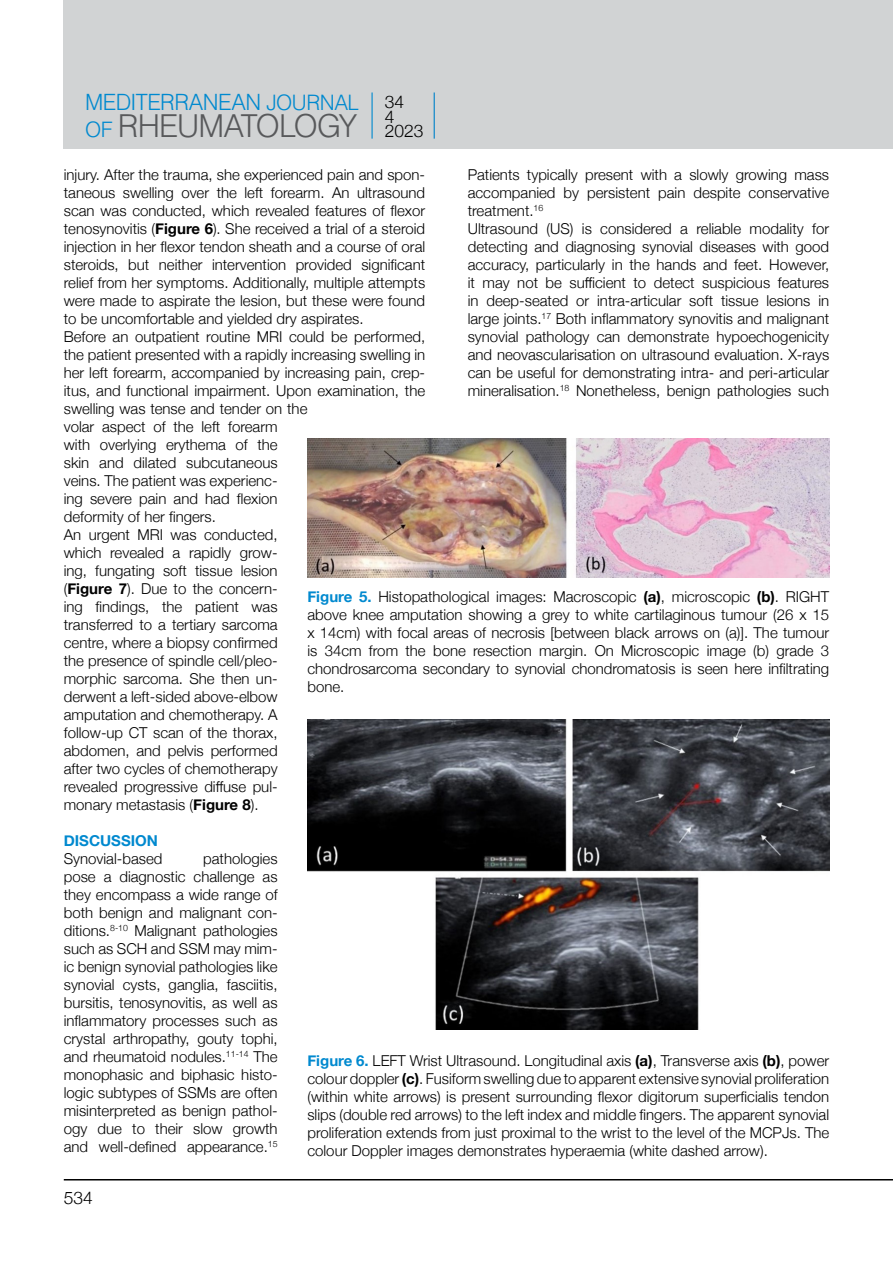
<style>
.page{position:relative;width:893px;height:1263px;background:#fff}
.page>*{position:absolute;margin:0;border:0;box-sizing:border-box;transform-origin:0 0}
.t1{font:31.2px "UB Helvetica Light";letter-spacing:-.025em;color:#58595b}
.t2{font:22.2px "UB Helvetica Light";letter-spacing:-.02em;color:#0089cf}
.t3{font:300 17.4px/15px "Helvetica Neue";color:#000}
.t4{font:300 15px/18px "Helvetica Neue";color:#000;text-align:justify}
.t5{font:700 15px "Helvetica Neue";color:#0089cf}
.s1{font-size:21px}
.s2{font-size:21px;color:#0089cf}
.s3{font-weight:700}
.s4{font-weight:700;color:#0089cf}
</style>
<div class="page">
<hr style="left:64px;top:1179px;width:829px;height:1px;background:#000">
<div style="left:64px;top:0;width:829px;height:149px;background:#d1d3d4"></div>
<hr style="left:371px;top:92px;width:2px;height:47px;background:#0089cf">
<hr style="left:434px;top:92px;width:1px;height:47px;background:#0081c9">
<img style="left:307px;top:439px;width:522px;height:138px">
<img style="left:307px;top:720px;width:522px;height:310px">
<h2 class="t2" style="left:85px;top:89px;width:275px">MEDITERRANEAN <span class="s1">JOURNAL</span></h2>
<h1 class="t1" style="left:85px;top:107px;width:273px"><span class="s2">OF</span> RHEUMATOLOGY</h1>
<p class="t3" style="left:385px;top:93px;width:40px">34<br>4<br>2023</p>
<p class="t4" style="left:64px;top:165px;width:363px;text-align:left">injury. After the trauma, she experienced pain and spon&shy;taneous swelling over the left forearm. An ultrasound scan was conducted, which revealed features of flexor tenosynovitis (<span class="s3">Figure 6</span>). She received a trial of a steroid injection in her flexor tendon sheath and a course of oral steroids, but neither intervention provided significant relief from her symptoms. Additionally, multiple attempts were made to aspirate the lesion, but these were found to be uncomfortable and yielded dry aspirates.<br>Before an outpatient routine MRI could be performed, the patient presented with a rapidly increasing swelling in her left forearm, accompanied by increasing pain, crep&shy;itus, and functional impairment. Upon examination, the swelling was tense and tender on the<br>volar aspect of the left forearm<br>with overlying erythema of the<br>skin and dilated subcutaneous<br>veins. The patient was experienc-<br>ing severe pain and had flexion<br>deformity of her fingers.<br>An urgent MRI was conducted,<br>which revealed a rapidly grow-<br>ing, fungating soft tissue lesion<br>(<span class="s3">Figure 7</span>). Due to the concern-<br>ing findings, the patient was<br>transferred to a tertiary sarcoma<br>centre, where a biopsy confirmed<br>the presence of spindle cell/pleo-<br>morphic sarcoma. She then un-<br>derwent a left-sided above-elbow<br>amputation and chemotherapy. A<br>follow-up CT scan of the thorax,<br>abdomen, and pelvis performed<br>after two cycles of chemotherapy<br>revealed progressive diffuse pul-<br>monary metastasis (<span class="s3">Figure 8</span>).</p>
<p class="t5" style="left:64px;top:829px;width:96px">DISCUSSION</p>
<p class="t4" style="left:64px;top:849px;width:100px">Synovial-based</p>
<p class="t4" style="left:468px;top:165px;width:363px;text-align:left">Patients typically present with a slowly growing mass accompanied by persistent pain despite conservative treatment.<sup>16<br></sup>Ultrasound (US) is considered a reliable modality for detecting and diagnosing synovial diseases with good accuracy, particularly in the hands and feet. However, it may not be sufficient to detect suspicious features in deep-seated or intra-articular soft tissue lesions in large joints.<sup>17</sup> Both inflammatory synovitis and malignant synovial pathology can demonstrate hypoechogenicity and neovascularisation on ultrasound evaluation. X-rays can be useful for demonstrating intra- and peri-articular mineralisation.<sup>18</sup> Nonetheless, benign pathologies such</p>
<p class="t4" style="left:307px;top:586px;width:523px"><span class="s4">Figure 5.</span> Histopathological images: Macroscopic <span class="s3">(a)</span>, microscopic <span class="s3">(b)</span>. RIGHT above knee amputation showing a grey to white cartilaginous tumour (26 x 15 x 14cm) with focal areas of necrosis [between black arrows on (a)]. The tumour is 34cm from the bone resection margin. On Microscopic image (b) grade 3 chondrosarcoma secondary to synovial chondromatosis is seen here infiltrating bone.</p>
<p class="t4" style="left:64px;top:849px;width:215px;text-indent:139px">pathologies pose a diagnostic challenge as they encompass a wide range of both benign and malignant con&shy;ditions.<sup>8-10</sup> Malignant pathologies such as SCH and SSM may mim&shy;ic benign synovial pathologies like synovial cysts, ganglia, fasciitis, bursitis, tenosynovitis, as well as inflammatory processes such as crystal arthropathy, gouty tophi, and rheumatoid nodules.<sup>11-14</sup> The monophasic and biphasic histo&shy;logic subtypes of SSMs are often misinterpreted as benign pathol&shy;ogy due to their slow growth and well-defined appearance.<sup>15</sup></p>
<p class="t4" style="left:307px;top:1050px;width:523px"><span class="s4">Figure 6.</span> LEFT Wrist Ultrasound. Longitudinal axis <span class="s3">(a)</span>, Transverse axis <span class="s3">(b)</span>, power colour doppler <span class="s3">(c)</span>. Fusiform swelling due to apparent extensive synovial proliferation (within white arrows) is present surrounding flexor digitorum superficialis tendon slips (double red arrows) to the left index and middle fingers. The apparent synovial proliferation extends from just proximal to the wrist to the level of the MCPJs. The colour Doppler images demonstrates hyperaemia (white dashed arrow).</p>
<p class="t3" style="left:64px;top:1189px;width:31px">534</p>
</div>
